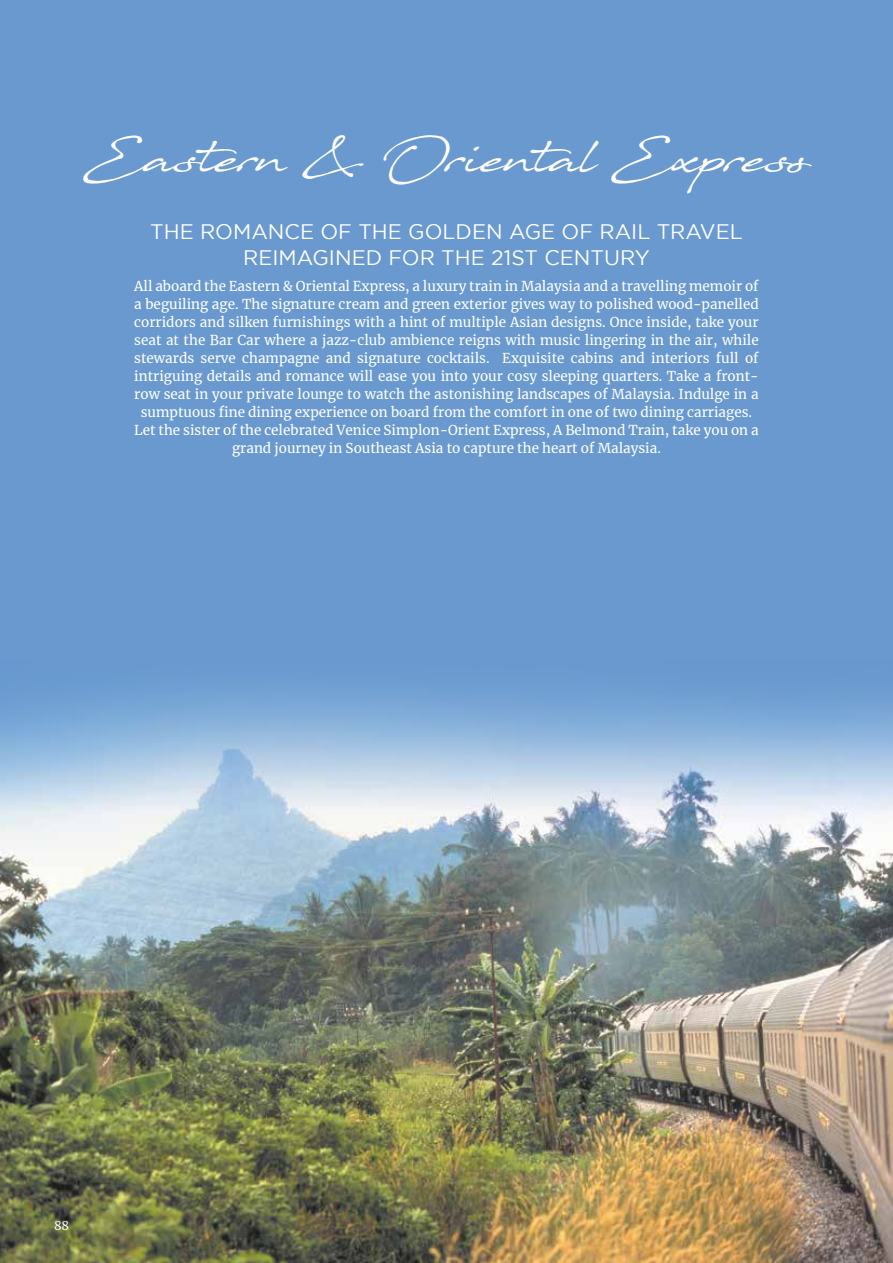
<style>
.page{position:relative;width:893px;height:1263px;background:#6999cf}
.page>*{position:absolute;margin:0;border:0;box-sizing:border-box;transform-origin:0 0}
.t1{font:45px "Javacom";color:#fff}
.t2{font:21px/25.2px "Gotham";color:#fff;text-align:center}
.t3{font:13.5px/18px "Merriweather";color:#fff;text-align:center}
.t4{font:12px "Merriweather";color:#fff}
</style>
<div class="page">
<img style="left:0;top:691px;width:893px;height:572px">
<h1 class="t1" style="left:83px;top:128px;width:732px">Eastern &amp; Oriental Express</h1>
<h2 class="t2" style="left:150px;top:219px;width:594px">THE ROMANCE OF THE GOLDEN AGE OF RAIL TRAVEL<br>REIMAGINED FOR THE 21ST CENTURY</h2>
<p class="t3" style="left:134px;top:276px;width:626px">All aboard the Eastern &amp; Oriental Express, a luxury train in Malaysia and a travelling memoir of a beguiling age. The signature cream and green exterior gives way to polished wood-panelled corridors and silken furnishings with a hint of multiple Asian designs. Once inside, take your seat at the Bar Car where a jazz-club ambience reigns with music lingering in the air, while stewards serve champagne and signature cocktails. Exquisite cabins and interiors full of intriguing details and romance will ease you into your cosy sleeping quarters. Take a front&shy;row seat in your private lounge to watch the astonishing landscapes of Malaysia. Indulge in a sumptuous fine dining experience on board from the comfort in one of two dining carriages.<br>Let the sister of the celebrated Venice Simplon-Orient Express, A Belmond Train, take you on a grand journey in Southeast Asia to capture the heart of Malaysia.</p>
<p class="t4" style="left:54px;top:1217px;width:17px">88</p>
</div>
